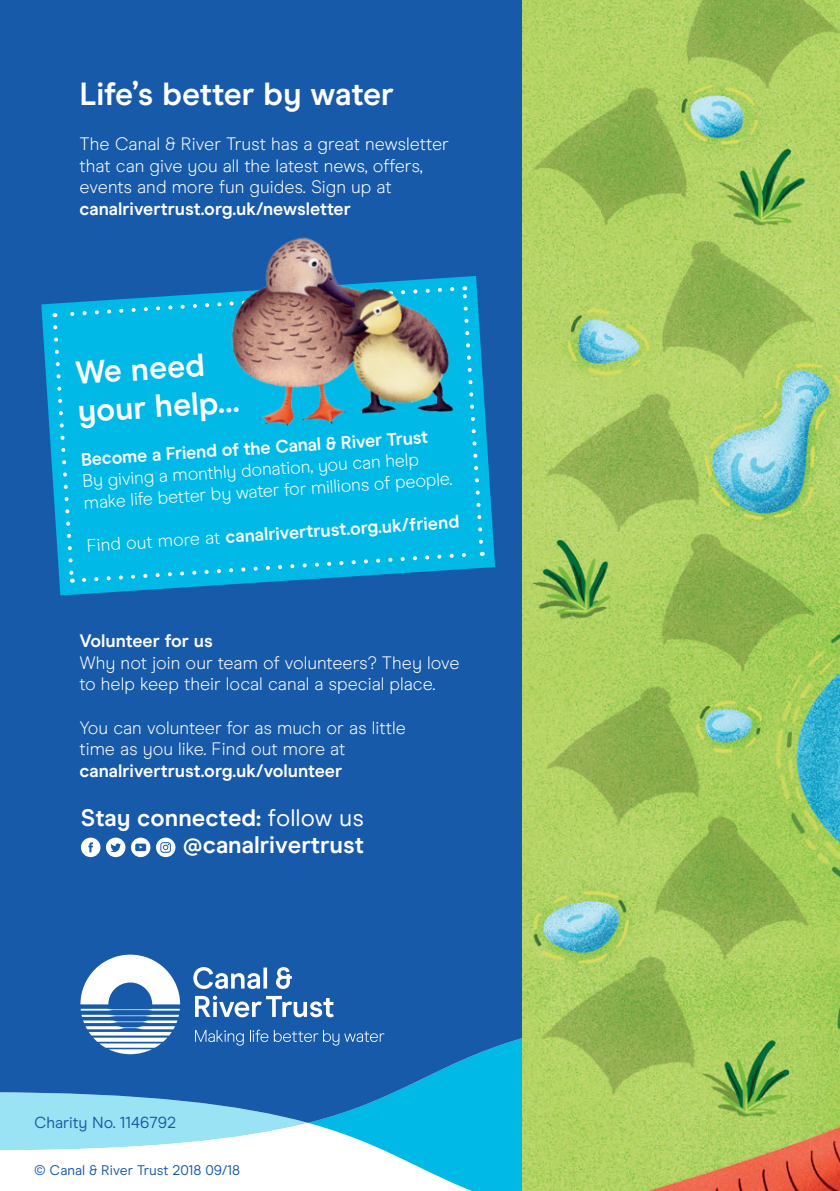
<style>
.page{position:relative;width:840px;height:1191px;background:#fff}
.page>*{position:absolute;margin:0;border:0;box-sizing:border-box;transform-origin:0 0}
.t1{font:700 32px/38.4px "Modern Era";color:#fff}
.t2{font:700 23.8px/26.2px "Modern Era";color:#fff;text-align:right}
.t3{font:300 18px/21.6px "Modern Era";color:#fff}
.t4{font:700 18px "Modern Era";color:#fff}
.t5{font:16px "Modern Era";color:#185aaa}
.t6{font:14px "Modern Era";color:#185aaa}
.s1{font-weight:300}
.s2{font-weight:400}
</style>
<div class="page">
<div style="left:0;top:0;width:522px;height:1092px;background:#185aaa"></div>
<svg style="left:0;top:1092px;width:308px;height:59px;background:#94d1ea"></svg>
<svg style="left:308px;top:1004px;width:214px;height:187px"></svg>
<img style="left:522px;top:0;width:317px;height:1191px">
<svg style="left:106px;top:837px;width:19px;height:20px"></svg>
<svg style="left:81px;top:837px;width:19px;height:20px"></svg>
<svg style="left:131px;top:837px;width:19px;height:20px"></svg>
<svg style="left:156px;top:837px;width:19px;height:20px"></svg>
<svg style="left:80px;top:954px;width:100px;height:100px"></svg>
<svg style="left:193px;top:967px;width:74px;height:22px"></svg>
<svg style="left:276px;top:967px;width:16px;height:22px"></svg>
<svg style="left:195px;top:995px;width:139px;height:22px"></svg>
<svg style="left:195px;top:1030px;width:49px;height:15px"></svg>
<svg style="left:250px;top:1029px;width:18px;height:13px"></svg>
<svg style="left:274px;top:1030px;width:110px;height:15px;background:#3d74b7"></svg>
<svg style="left:41px;top:276px;width:454px;height:319px;background:#136db6"></svg>
<svg style="left:51px;top:285px;width:434px;height:299px;background:#04b4e3"></svg>
<img style="left:217px;top:225px;width:247px;height:211px">
<h1 class="t1" style="left:79px;top:74px;width:316px">Life’s better by water</h1>
<p class="t3" style="left:79px;top:133px;width:370px">The Canal &amp; River Trust has a great newsletter that can give you all the latest news, offers, events and more fun guides. Sign up at</p>
<p class="t4" style="left:79px;top:198px;width:273px">canalrivertrust.org.uk/newsletter</p>
<h1 class="t1" style="left:74px;top:354px;width:163px;rotate:-4deg">We need your help…</h1>
<p class="t4" style="left:80px;top:449px;width:349px;rotate:-4deg">Become a Friend of the Canal &amp; River Trust</p>
<p class="t3" style="left:82px;top:471px;width:370px;rotate:-4deg">By giving a monthly donation, you can help make life better by water for millions of people.</p>
<p class="t4" style="left:86px;top:536px;width:374px;rotate:-4deg"><span class="s1">Find out more at</span> canalrivertrust.org.uk/friend</p>
<p class="t4" style="left:79px;top:630px;width:135px">Volunteer for us</p>
<p class="t3" style="left:79px;top:652px;width:381px">Why not join our team of volunteers? They love to help keep their local canal a special place.</p>
<p class="t3" style="left:79px;top:716px;width:328px">You can volunteer for as much or as little time as you like. Find out more at</p>
<p class="t4" style="left:79px;top:760px;width:264px">canalrivertrust.org.uk/volunteer</p>
<h2 class="t2" style="left:81px;top:805px;width:284px">Stay connected: <span class="s2">follow us </span>@canalrivertrust</h2>
<p class="t5" style="left:34px;top:1113px;width:143px">Charity No. 1146792</p>
<p class="t6" style="left:34px;top:1162px;width:207px">© Canal &amp; River Trust 2018 09/18</p>
</div>
